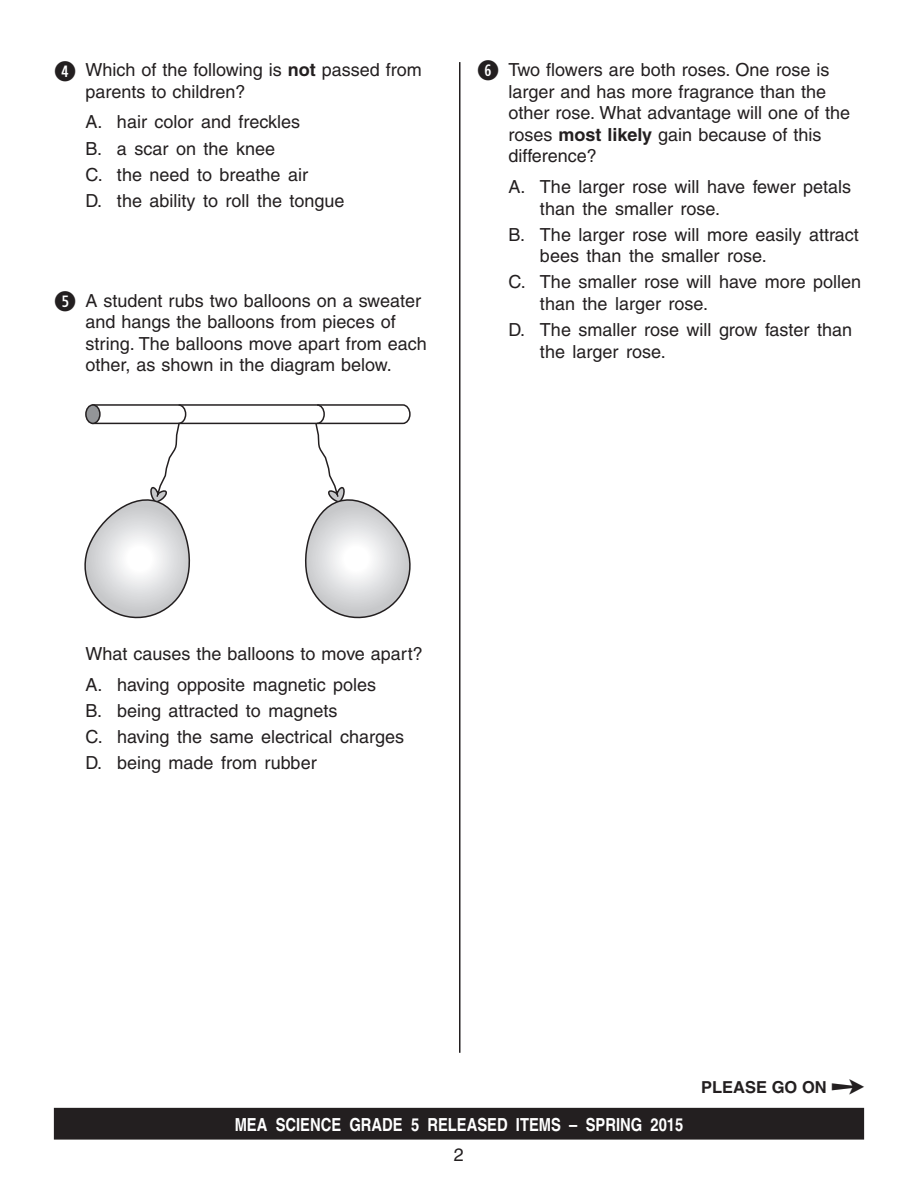
<style>
.page{position:relative;width:918px;height:1188px;background:#fff}
.page>*{position:absolute;margin:0;border:0;box-sizing:border-box;transform-origin:0 0}
.t1{font:18px/21.6px "Helvetica";color:#231f20}
.t2{font:700 condensed 18px "Helvetica";color:#fff}
.t3{font:700 16.5px "Helvetica";color:#231f20}
.s1{font-family:"Combi Numerals";font-weight:700;font-size:27px}
.s2{font-weight:700}
</style>
<div class="page">
<div style="left:54px;top:1108px;width:810px;height:31px;background:#231f20"></div>
<hr style="left:459px;top:62px;width:1px;height:991px;background:#231f20">
<svg style="left:84px;top:404px;width:327px;height:215px"></svg>
<p class="t1" style="left:85px;top:59px;width:338px;text-indent:-31px"><span class="s1">r</span> Which of the following is <span class="s2">not</span> passed from parents to children?</p>
<p class="t1" style="left:85px;top:109px;width:261px;line-height:26.1px">A. hair color and freckles<br>B. a scar on the knee<br>C. the need to breathe air<br>D. the ability to roll the tongue</p>
<p class="t1" style="left:85px;top:290px;width:343px;text-indent:-31px"><span class="s1">t</span> A student rubs two balloons on a sweater and hangs the balloons from pieces of string. The balloons move apart from each other, as shown in the diagram below.</p>
<p class="t1" style="left:508px;top:59px;width:343px;text-indent:-31px"><span class="s1">y</span> Two flowers are both roses. One rose is larger and has more fragrance than the other rose. What advantage will one of the roses <span class="s2">most likely</span> gain because of this difference?</p>
<p class="t1" style="left:540px;top:176px;width:313px;text-indent:-32px">A. The larger rose will have fewer petals than the smaller rose.</p>
<p class="t1" style="left:540px;top:223px;width:320px;text-indent:-32px">B. The larger rose will more easily attract bees than the smaller rose.</p>
<p class="t1" style="left:540px;top:271px;width:323px;text-indent:-32px">C. The smaller rose will have more pollen than the larger rose.</p>
<p class="t1" style="left:540px;top:319px;width:314px;text-indent:-32px">D. The smaller rose will grow faster than the larger rose.</p>
<p class="t1" style="left:86px;top:638px;width:339px;line-height:30.6px">What causes the balloons to move apart?<br>A. having opposite magnetic poles</p>
<p class="t1" style="left:86px;top:697px;width:320px;line-height:26.1px">B. being attracted to magnets<br>C. having the same electrical charges<br>D. being made from rubber</p>
<p class="t3" style="left:701px;top:1077px;width:127px">PLEASE GO ON</p>
<p class="t2" style="left:235px;top:1113px;width:450px">MEA SCIENCE GRADE 5 RELEASED ITEMS – SPRING 2015</p>
<p class="t1" style="left:454px;top:1144px;width:12px">2</p>
</div>
